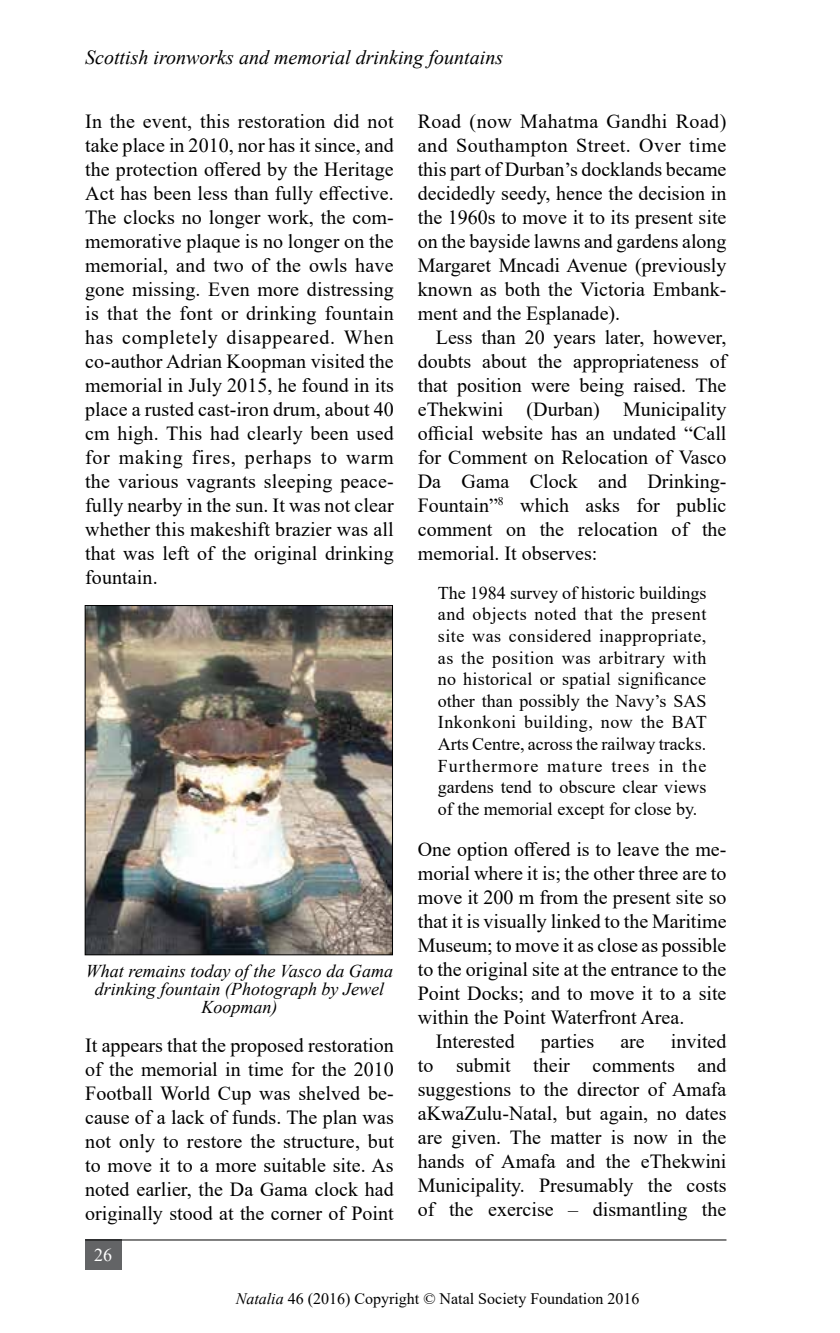
<style>
.page{position:relative;width:840px;height:1333px;background:#fff}
.page>*{position:absolute;margin:0;border:0;box-sizing:border-box;transform-origin:0 0}
.t1{font:20px/24px "Times New Roman";color:#000;text-align:justify}
.t2{font:italic 20px "Times New Roman";color:#000}
.t3{font:18px/21.6px "Times New Roman";color:#000;text-align:justify}
.t4{font:italic 18px/18px "Times New Roman";color:#000;text-align:center}
.t5{font:18px "Times New Roman";color:#fff}
.t6{font:16px "Times New Roman";color:#000}
.s1{font-style:italic}
</style>
<div class="page">
<div style="left:85px;top:1239px;width:36px;height:30px;background:#636466"></div>
<hr style="left:85px;top:1239px;width:641px;height:1px;background:#000">
<img style="left:87px;top:607px;width:304px;height:346px">
<div style="left:85px;top:605px;width:308px;height:350px;border:1px solid #000"></div>
<p class="t2" style="left:85px;top:43px;width:419px">Scottish ironworks and memorial drinking fountains</p>
<p class="t1" style="left:85px;top:109px;width:310px">In the event, this restoration did not take place in 2010, nor has it since, and the protection offered by the Heritage Act has been less than fully effective.<br>The clocks no longer work, the com&shy;memorative plaque is no longer on the memorial, and two of the owls have gone missing. Even more distressing is that the font or drinking fountain has completely disappeared. When co-author Adrian Koopman visited the memorial in July 2015, he found in its place a rusted cast-iron drum, about 40 cm high. This had clearly been used for making fires, perhaps to warm the various vagrants sleeping peace&shy;fully nearby in the sun. It was not clear whether this makeshift brazier was all that was left of the original drinking fountain.</p>
<p class="t4" style="left:86px;top:961px;width:308px">What remains today of the Vasco da Gama drinking fountain (Photograph by Jewel<br>Koopman)</p>
<p class="t1" style="left:85px;top:1032px;width:310px">It appears that the proposed restoration of the memorial in time for the 2010<br>Football World Cup was shelved be&shy;cause of a lack of funds. The plan was not only to restore the structure, but to move it to a more suitable site. As noted earlier, the Da Gama clock had originally stood at the corner of Point</p>
<p class="t5" style="left:94px;top:1241px;width:19px">26</p>
<p class="t1" style="left:417px;top:109px;width:310px">Road (now Mahatma Gandhi Road) and Southampton Street. Over time this part of Durban’s docklands became decidedly seedy, hence the decision in the 1960s to move it to its present site on the bayside lawns and gardens along Margaret Mncadi Avenue (previously known as both the Victoria Embank&shy;ment and the Esplanade).</p>
<p class="t1" style="left:417px;top:325px;width:310px;text-indent:18px">Less than 20 years later, however, doubts about the appropriateness of that position were being raised. The eThekwini (Durban) Municipality official website has an undated “Call for Comment on Relocation of Vasco Da Gama Clock and Drinking-Fountain”<sup>8</sup> which asks for public comment on the relocation of the memorial. It observes:</p>
<p class="t3" style="left:437px;top:581px;width:270px">The 1984 survey of historic buildings and objects noted that the present site was considered inappropriate, as the position was arbitrary with no historical or spatial significance other than possibly the Navy’s SAS Inkonkoni building, now the BAT Arts Centre, across the railway tracks.<br>Furthermore mature trees in the gardens tend to obscure clear views of the memorial except for close by.</p>
<p class="t1" style="left:417px;top:836px;width:310px">One option offered is to leave the me-</p>
<p class="t1" style="left:417px;top:860px;width:310px">morial where it is; the other three are to</p>
<p class="t1" style="left:417px;top:884px;width:310px">move it 200 m from the present site so</p>
<p class="t1" style="left:417px;top:908px;width:310px">that it is visually linked to the Maritime</p>
<p class="t1" style="left:417px;top:932px;width:310px">Museum; to move it as close as possible</p>
<p class="t1" style="left:417px;top:956px;width:310px">to the original site at the entrance to the</p>
<p class="t1" style="left:417px;top:980px;width:310px">Point Docks; and to move it to a site</p>
<p class="t1" style="left:417px;top:1004px;width:268px">within the Point Waterfront Area.</p>
<p class="t1" style="left:435px;top:1028px;width:80px">Interested</p>
<p class="t1" style="left:540px;top:1028px;width:55px">parties</p>
<p class="t1" style="left:620px;top:1028px;width:26px">are</p>
<p class="t1" style="left:417px;top:1028px;width:310px;text-indent:253px">invited to submit their comments and suggestions to the director of Amafa aKwaZulu-Natal, but again, no dates are given. The matter is now in the hands of Amafa and the eThekwini Municipality. Presumably the costs of the exercise – dismantling the</p>
<p class="t6" style="left:235px;top:1287px;width:405px"><span class="s1">Natalia</span> 46 (2016) Copyright © Natal Society Foundation 2016</p>
</div>
